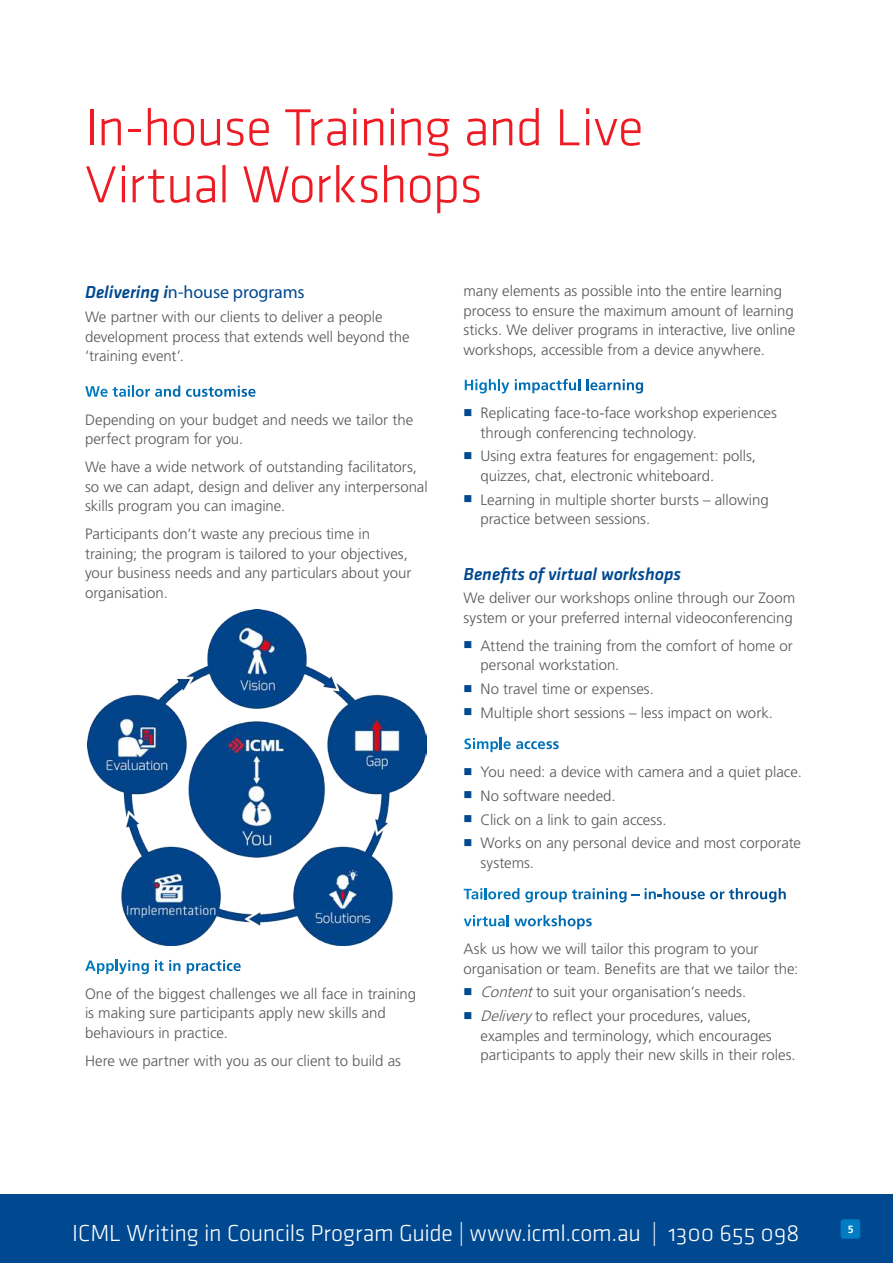
<style>
.page{position:relative;width:893px;height:1263px;background:#fff}
.page>*{position:absolute;margin:0;border:0;box-sizing:border-box;transform-origin:0 0}
.t1{font:54px/57px "Klavika Light OSF";letter-spacing:-.02em;color:#ed1c24}
.t2{font:24px "Klavika Light OSF";letter-spacing:-.01em;color:#fff}
.t3{font:18px "Myriad Pro";letter-spacing:-.005em;color:#004990}
.t4{font:18px "Klavika Medium Italic TF";color:#004990}
.t5{font:300 15px/19.5px "Frutiger LT Std";color:#57585b}
.t6{font:700 10.5px "Frutiger LT Std";color:#fff}
.s1{font-family:"Klavika Medium Italic TF"}
.s2{font-style:italic}
</style>
<div class="page">
<div style="left:0;top:1195px;width:893px;height:68px;background:#004990"></div>
<div style="left:841px;top:1219px;width:19px;height:20px;background:#007cc2;border-radius:3px"></div>
<img style="left:85px;top:386px;width:15px;height:11px">
<svg style="left:100px;top:385px;width:80px;height:12px"></svg>
<svg style="left:186px;top:386px;width:70px;height:11px"></svg>
<svg style="left:85px;top:960px;width:64px;height:14px"></svg>
<svg style="left:155px;top:960px;width:25px;height:11px"></svg>
<svg style="left:187px;top:960px;width:54px;height:14px"></svg>
<svg style="left:465px;top:379px;width:44px;height:14px"></svg>
<svg style="left:515px;top:379px;width:65px;height:14px"></svg>
<svg style="left:587px;top:379px;width:56px;height:14px"></svg>
<svg style="left:464px;top:738px;width:95px;height:14px"></svg>
<svg style="left:464px;top:888px;width:55px;height:11px"></svg>
<svg style="left:525px;top:888px;width:114px;height:14px"></svg>
<svg style="left:645px;top:888px;width:141px;height:14px"></svg>
<svg style="left:464px;top:915px;width:128px;height:14px"></svg>
<img style="left:88px;top:610px;width:338px;height:336px">
<h1 class="t1" style="left:85px;top:103px;width:560px">In-house Training and Live<br>Virtual Workshops</h1>
<p class="t3" style="left:85px;top:286px;width:221px"><span class="s1">Delivering i</span>n-house programs</p>
<p class="t5" style="left:85px;top:308px;width:326px">We partner with our clients to deliver a people development process that extends well beyond the ‘training event’.</p>
<p class="t5" style="left:85px;top:411px;width:330px">Depending on your budget and needs we tailor the perfect program for you.</p>
<p class="t5" style="left:85px;top:458px;width:344px">We have a wide network of outstanding facilitators, so we can adapt, design and deliver any interpersonal skills program you can imagine.</p>
<p class="t5" style="left:85px;top:525px;width:328px">Participants don’t waste any precious time in training; the program is tailored to your objectives, your business needs and any particulars about your organisation.</p>
<p class="t5" style="left:85px;top:985px;width:333px">One of the biggest challenges we all face in training is making sure participants apply new skills and behaviours in practice.</p>
<p class="t5" style="left:85px;top:1052px;width:318px">Here we partner with you as our client to build as</p>
<p class="t5" style="left:463px;top:282px;width:333px">many elements as possible into the entire learning process to ensure the maximum amount of learning sticks. We deliver programs in interactive, live online workshops, accessible from a device anywhere.</p>
<p class="t5" style="left:480px;top:404px;width:298px">Replicating face-to-face workshop experiences through conferencing technology.</p>
<p class="t5" style="left:480px;top:448px;width:277px">Using extra features for engagement: polls, quizzes, chat, electronic whiteboard.</p>
<p class="t5" style="left:480px;top:491px;width:290px">Learning in multiple shorter bursts – allowing practice between sessions.</p>
<p class="t4" style="left:463px;top:567px;width:219px">Benefits of virtual workshops</p>
<p class="t5" style="left:463px;top:589px;width:333px">We deliver our workshops online through our Zoom system or your preferred internal videoconferencing</p>
<p class="t5" style="left:480px;top:637px;width:314px">Attend the training from the comfort of home or personal workstation.</p>
<p class="t5" style="left:480px;top:678px;width:294px;line-height:23.7px">No travel time or expenses.<br>Multiple short sessions – less impact on work.</p>
<p class="t5" style="left:480px;top:761px;width:323px;line-height:23.7px">You need: a device with camera and a quiet place.<br>No software needed.<br>Click on a link to gain access.<br>Works on any personal device and most corporate</p>
<p class="t5" style="left:480px;top:854px;width:55px">systems.</p>
<p class="t5" style="left:463px;top:940px;width:336px">Ask us how we will tailor this program to your organisation or team. Benefits are that we tailor the:</p>
<p class="t5" style="left:480px;top:981px;width:272px;line-height:23.7px"><span class="s2">Content</span>to suit your organisation’s needs.<br><span class="s2">Delivery</span> to reflect your procedures, values,</p>
<p class="t5" style="left:480px;top:1027px;width:317px">examples and terminology, which encourages participants to apply their new skills in their roles.</p>
<h2 class="t2" style="left:72px;top:1222px;width:729px">ICML Writing in Councils Program Guide | www.icml.com.au | 1300 655 098</h2>
<p class="t6" style="left:848px;top:1225px;width:7px">5</p>
</div>
